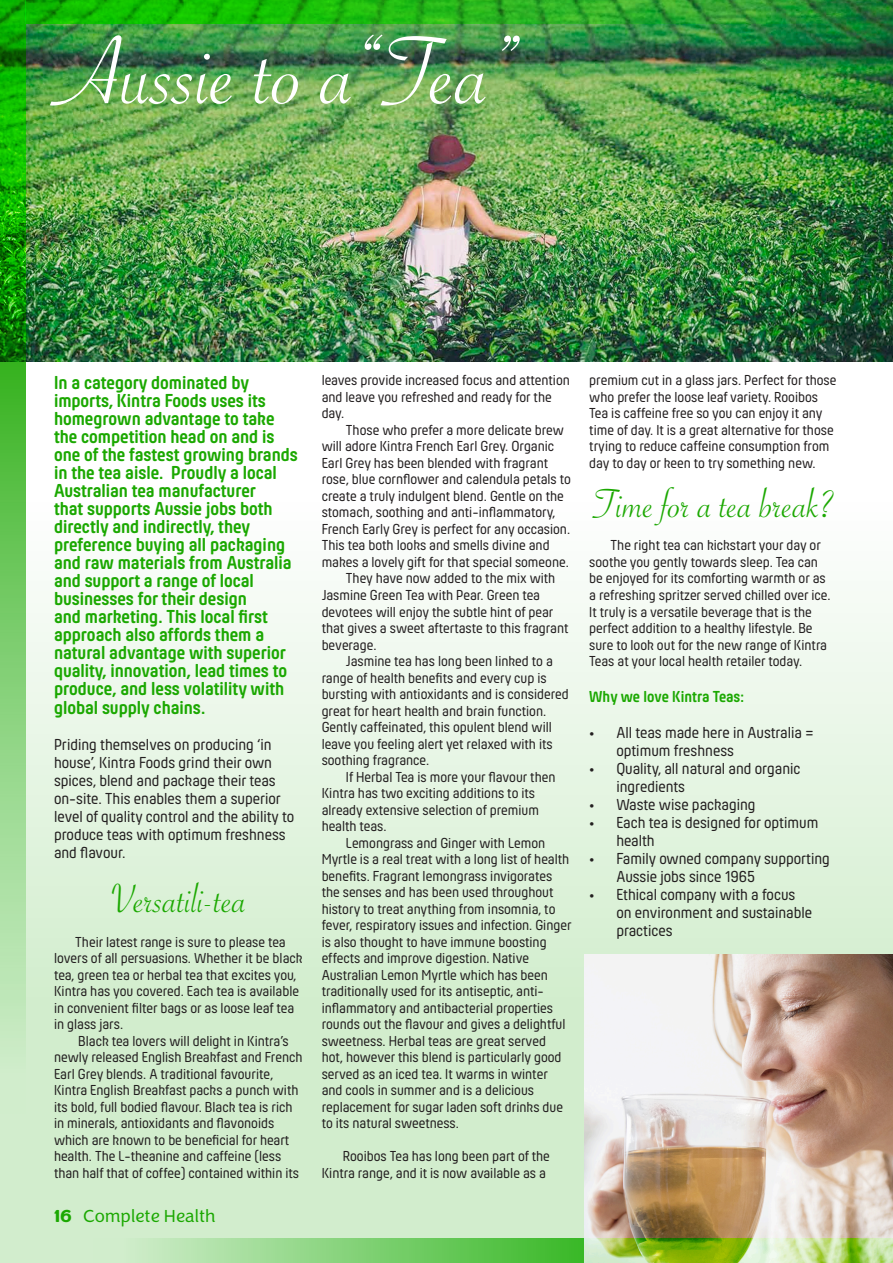
<style>
.page{position:relative;width:893px;height:1263px;background:#fff}
.page>*{position:absolute;margin:0;border:0;box-sizing:border-box;transform-origin:0 0}
.t1{font:103.5px "Savoye Let Plain";color:#fff}
.t2{font:43.5px "Savoye Let Plain";color:#1ba801}
.t3{font:700 19.5px/18.1px "Hansom FY";color:#1ba801}
.t4{font:300 18px "Congenial";color:#1ba801}
.t5{font:16.5px/18px "Hansom FY";color:#231f20}
.t6{font:700 16.5px "Hansom FY";color:#1ba801}
.t7{font:15px/16.5px "Hansom FY";color:#231f20}
.s1{font-weight:800}
</style>
<div class="page">
<div style="left:0;top:429px;width:893px;height:834px;background:linear-gradient(to bottom,#fff,#c8e9c2)"></div>
<img style="left:26px;top:23px;width:867px;height:338px">
<svg style="left:0;top:0;width:26px;height:1114px;background:#63c257"></svg>
<img style="left:26px;top:0;width:867px;height:23px">
<img style="left:585px;top:955px;width:308px;height:283px">
<svg style="left:94px;top:1238px;width:799px;height:25px;background:#96d276"></svg>
<p class="t1" style="left:54px;top:4px;width:470px">Aussie to a “Tea”</p>
<p class="t3" style="left:54px;top:373px;width:245px">In a category dominated by imports, Kintra Foods uses its homegrown advantage to take the competition head on and is one of the fastest growing brands in the tea aisle. Proudly a local<br>Australian tea manufacturer<br>that supports Aussie jobs both directly and indirectly, they preference buying all packaging and raw materials from Australia and support a range of local businesses for their design<br>and marketing. This local first approach also affords them a natural advantage with superior quality, innovation, lead times to produce, and less volatility with global supply chains.</p>
<p class="t5" style="left:54px;top:736px;width:242px">Priding themselves on producing ‘in house’, Kintra Foods grind their own spices, blend and package their teas on-site. This enables them a superior level of quality control and the ability to produce teas with optimum freshness and flavour.</p>
<p class="t2" style="left:111px;top:871px;width:137px">Versatili-tea</p>
<p class="t7" style="left:54px;top:933px;width:250px;text-indent:21px">Their latest range is sure to please tea lovers of all persuasions. Whether it be black tea, green tea or herbal tea that excites you, Kintra has you covered. Each tea is available in convenient filter bags or as loose leaf tea in glass jars.</p>
<p class="t7" style="left:54px;top:1032px;width:250px;text-indent:24px">Black tea lovers will delight in Kintra’s newly released English Breakfast and French Earl Grey blends. A traditional favourite, Kintra English Breakfast packs a punch with its bold, full bodied flavour. Black tea is rich in minerals, antioxidants and flavonoids which are known to be beneficial for heart health. The L-theanine and caffeine (less than half that of coffee) contained within its</p>
<p class="t4" style="left:54px;top:1205px;width:163px"><span class="s1">16</span> Complete Health</p>
<p class="t7" style="left:322px;top:372px;width:250px">leaves provide increased focus and attention and leave you refreshed and ready for the day.</p>
<p class="t7" style="left:322px;top:422px;width:251px;text-indent:24px">Those who prefer a more delicate brew will adore Kintra French Earl Grey. Organic Earl Grey has been blended with fragrant rose, blue cornflower and calendula petals to create a truly indulgent blend. Gentle on the stomach, soothing and anti-inflammatory, French Early Grey is perfect for any occasion.<br>This tea both looks and smells divine and makes a lovely gift for that special someone.</p>
<p class="t7" style="left:322px;top:570px;width:248px;text-indent:24px">They have now added to the mix with Jasmine Green Tea with Pear. Green tea devotees will enjoy the subtle hint of pear that gives a sweet aftertaste to this fragrant beverage.</p>
<p class="t7" style="left:322px;top:653px;width:249px;text-indent:24px">Jasmine tea has long been linked to a range of health benefits and every cup is bursting with antioxidants and is considered great for heart health and brain function.<br>Gently caffeinated, this opulent blend will leave you feeling alert yet relaxed with its soothing fragrance.</p>
<p class="t7" style="left:322px;top:768px;width:235px;text-indent:24px">If Herbal Tea is more your flavour then<br>Kintra has two exciting additions to its already extensive selection of premium health teas.</p>
<p class="t7" style="left:322px;top:834px;width:251px;text-indent:24px">Lemongrass and Ginger with Lemon Myrtle is a real treat with a long list of health benefits. Fragrant lemongrass invigorates the senses and has been used throughout history to treat anything from insomnia, to fever, respiratory issues and infection. Ginger is also thought to have immune boosting effects and improve digestion. Native Australian Lemon Myrtle which has been traditionally used for its antiseptic, anti&shy;inflammatory and antibacterial properties rounds out the flavour and gives a delightful sweetness. Herbal teas are great served<br>hot, however this blend is particularly good served as an iced tea. It warms in winter and cools in summer and is a delicious replacement for sugar laden soft drinks due to its natural sweetness.</p>
<p class="t7" style="left:322px;top:1148px;width:230px;text-align:right">Rooibos Tea has long been part of the<br>Kintra range, and it is now available as a</p>
<p class="t7" style="left:589px;top:372px;width:249px">premium cut in a glass jars. Perfect for those who prefer the loose leaf variety. Rooibos Tea is caffeine free so you can enjoy it any time of day. It is a great alternative for those trying to reduce caffeine consumption from day to day or keen to try something new.</p>
<p class="t2" style="left:594px;top:476px;width:242px">Time for a tea break?</p>
<p class="t7" style="left:589px;top:537px;width:243px;text-indent:21px">The right tea can kickstart your day or soothe you gently towards sleep. Tea can be enjoyed for its comforting warmth or as a refreshing spritzer served chilled over ice.<br>It truly is a versatile beverage that is the perfect addition to a healthy lifestyle. Be sure to look out for the new range of Kintra Teas at your local health retailer today.</p>
<p class="t6" style="left:589px;top:687px;width:156px">Why we love Kintra Teas:</p>
<p class="t5" style="left:616px;top:723px;width:199px;text-indent:-27px">• All teas made here in Australia = optimum freshness</p>
<p class="t5" style="left:616px;top:759px;width:186px;text-indent:-27px">• Quality, all natural and organic ingredients</p>
<p class="t5" style="left:589px;top:795px;width:168px">• Waste wise packaging</p>
<p class="t5" style="left:616px;top:813px;width:204px;text-indent:-27px">• Each tea is designed for optimum health</p>
<p class="t5" style="left:616px;top:849px;width:215px;text-indent:-27px">• Family owned company supporting<br>Aussie jobs since 1965</p>
<p class="t5" style="left:616px;top:885px;width:197px;text-indent:-27px">• Ethical company with a focus on environment and sustainable practices</p>
</div>
